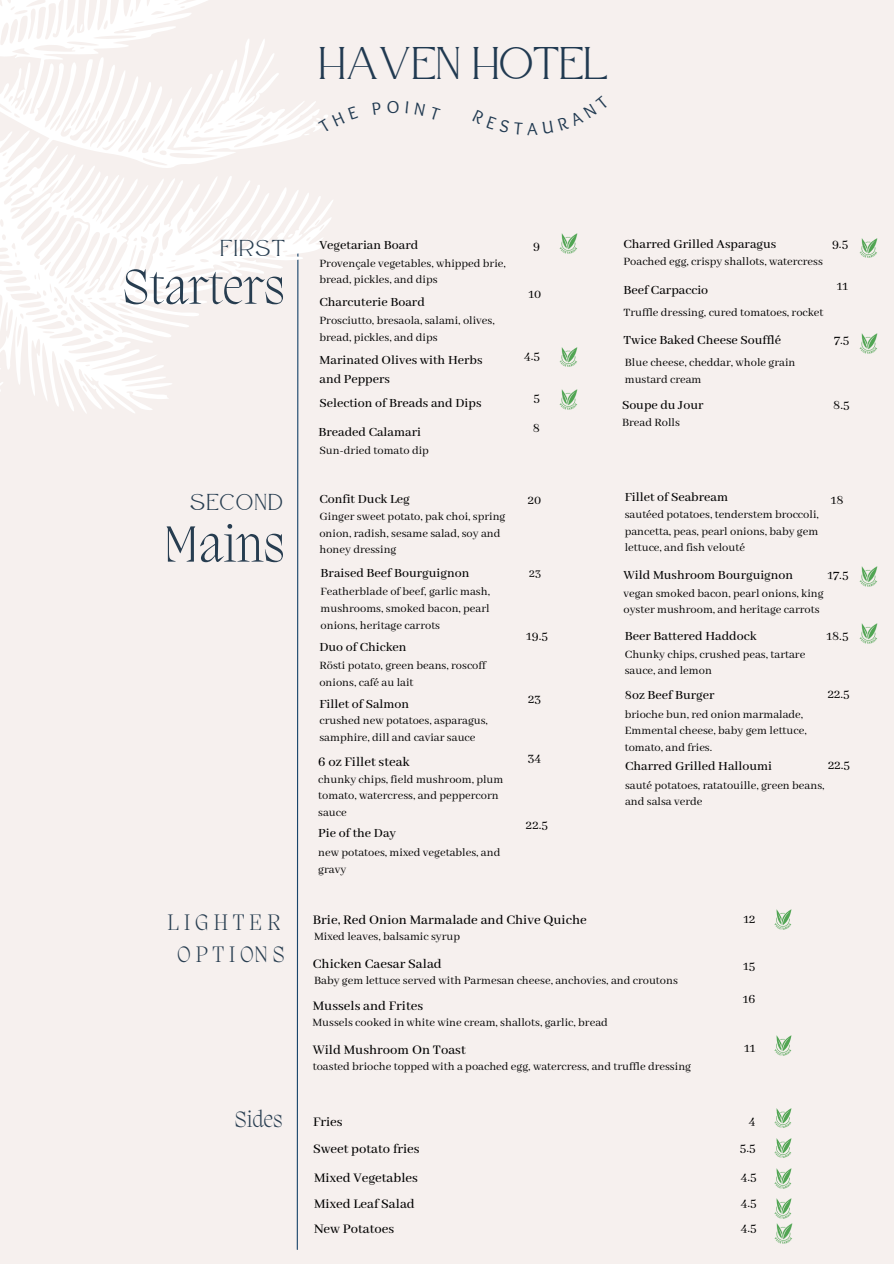
<style>
.page{position:relative;width:894px;height:1264px;background:#fff}
.page>*{position:absolute;margin:0;border:0;box-sizing:border-box;transform-origin:0 0}
.t1{font:200 52.2px "Migra";color:#273d50}
.t2{font:200 50.7px "Migra";color:#273d50}
.t3{font:45.75px "Atteron";color:#213a51}
.t4{font:200 22.95px/31.5px "Migra";letter-spacing:.2em;color:#273d50;text-align:center}
.t5{font:22.95px "Atteron";letter-spacing:.06em;color:#273d50}
.t6{font:17.85px "Sukar";color:#213a51}
.t7{font:500 14.55px/25.8px "Abhaya Libre";color:#000}
.t8{font:500 13.95px/18.6px "Abhaya Libre";color:#000}
.t9{font:13.95px/25.8px "Abhaya Libre";color:#000}
.t10{font:12.75px "Abhaya Libre";color:#000}
.t11{font:12.45px/16.6px "Abhaya Libre";color:#000}
</style>
<div class="page">
<div style="left:0;top:0;width:893px;height:1263px;background:#f6f0ee"></div>
<svg style="left:296px;top:513px;width:3px;height:737px"></svg>
<svg style="left:0;top:0;width:333px;height:513px"></svg>
<img style="left:559px;top:233px;width:19px;height:21px">
<img style="left:559px;top:347px;width:19px;height:20px">
<img style="left:559px;top:389px;width:19px;height:21px">
<img style="left:859px;top:238px;width:19px;height:20px">
<img style="left:859px;top:333px;width:19px;height:21px">
<img style="left:859px;top:566px;width:19px;height:21px">
<img style="left:859px;top:623px;width:19px;height:21px">
<img style="left:774px;top:909px;width:18px;height:21px">
<img style="left:774px;top:1035px;width:18px;height:21px">
<img style="left:774px;top:1108px;width:18px;height:20px">
<img style="left:774px;top:1138px;width:18px;height:20px">
<img style="left:774px;top:1168px;width:18px;height:21px">
<img style="left:774px;top:1198px;width:18px;height:21px">
<img style="left:774px;top:1223px;width:19px;height:21px">
<svg style="left:318px;top:106px;width:15px;height:27px"></svg>
<p class="t3" style="left:318px;top:36px;width:291px">HAVEN HOTEL</p>
<p class="t6" style="left:386px;top:97px;width:14px">O</p>
<h6 class="t5" style="left:220px;top:234px;width:66px">FIRST</h6>
<p class="t8" style="left:319px;top:236px;width:100px">Vegetarian Board</p>
<p class="t2" style="left:122px;top:263px;width:164px">Starters</p>
<h6 class="t11" style="left:319px;top:255px;width:188px">Provençale vegetables, whipped brie, bread, pickles, and dips</h6>
<p class="t8" style="left:319px;top:293px;width:107px">Charcuterie Board</p>
<p class="t11" style="left:319px;top:313px;width:177px">Prosciutto, bresaola, salami, olives, bread, pickles, and dips</p>
<p class="t9" style="left:533px;top:233px;width:8px">9</p>
<p class="t9" style="left:528px;top:282px;width:14px">10</p>
<p class="t8" style="left:319px;top:351px;width:164px">Marinated Olives with Herbs and Peppers</p>
<h1 class="t9" style="left:524px;top:344px;width:17px">4.5</h1>
<h6 class="t9" style="left:533px;top:386px;width:8px">5</h6>
<p class="t8" style="left:319px;top:394px;width:163px">Selection of Breads and Dips</p>
<p class="t8" style="left:318px;top:423px;width:104px">Breaded Calamari</p>
<p class="t11" style="left:319px;top:443px;width:111px">Sun-dried tomato dip</p>
<h6 class="t9" style="left:532px;top:416px;width:9px">8</h6>
<h6 class="t8" style="left:623px;top:235px;width:154px">Charred Grilled Asparagus</h6>
<h6 class="t11" style="left:623px;top:254px;width:201px">Poached egg, crispy shallots, watercress</h6>
<p class="t8" style="left:623px;top:281px;width:86px">Beef Carpaccio</p>
<p class="t11" style="left:623px;top:304px;width:202px">Truffle dressing, cured tomatoes, rocket</p>
<h3 class="t8" style="left:623px;top:331px;width:159px">Twice Baked Cheese Soufflé</h3>
<h6 class="t11" style="left:624px;top:354px;width:172px">Blue cheese, cheddar, whole grain mustard cream</h6>
<h6 class="t8" style="left:621px;top:396px;width:83px">Soupe du Jour</h6>
<p class="t11" style="left:621px;top:415px;width:59px">Bread Rolls</p>
<p class="t9" style="left:831px;top:231px;width:18px">9.5</p>
<p class="t9" style="left:836px;top:274px;width:13px">11</p>
<p class="t9" style="left:833px;top:327px;width:17px">7.5</p>
<p class="t9" style="left:832px;top:393px;width:18px">8.5</p>
<p class="t5" style="left:190px;top:488px;width:94px">SECOND</p>
<p class="t1" style="left:163px;top:519px;width:123px">Mains</p>
<h6 class="t4" style="left:167px;top:908px;width:119px">LIGHTER<br>OPTIONS</h6>
<p class="t8" style="left:319px;top:490px;width:92px">Confit Duck Leg</p>
<p class="t9" style="left:527px;top:487px;width:15px">20</p>
<p class="t8" style="left:624px;top:488px;width:105px">Fillet of Seabream</p>
<p class="t9" style="left:830px;top:487px;width:14px">18</p>
<p class="t11" style="left:319px;top:509px;width:187px">Ginger sweet potato, pak choi, spring onion, radish, sesame salad, soy and honey dressing</p>
<p class="t11" style="left:624px;top:506px;width:195px;text-align:justify">sautéed potatoes, tenderstem broccoli, pancetta, peas, pearl onions, baby gem lettuce, and fish velouté</p>
<h6 class="t11" style="left:623px;top:585px;width:202px">vegan smoked bacon, pearl onions, king oyster mushroom, and heritage carrots</h6>
<p class="t8" style="left:320px;top:564px;width:150px">Braised Beef Bourguignon</p>
<h6 class="t11" style="left:320px;top:584px;width:171px;text-align:justify">Featherblade of beef, garlic mash, mushrooms, smoked bacon, pearl onions, heritage carrots</h6>
<p class="t10" style="left:529px;top:566px;width:13px">23</p>
<h6 class="t8" style="left:623px;top:566px;width:171px">Wild Mushroom Bourguignon</h6>
<h3 class="t9" style="left:827px;top:562px;width:22px;rotate:1deg">17.5</h3>
<h6 class="t9" style="left:826px;top:623px;width:24px">18.5</h6>
<p class="t8" style="left:624px;top:627px;width:133px">Beer Battered Haddock</p>
<p class="t9" style="left:526px;top:624px;width:23px">19.5</p>
<h6 class="t8" style="left:319px;top:637px;width:89px">Duo of Chicken</h6>
<p class="t11" style="left:319px;top:658px;width:168px">Rösti potato, green beans, roscoff onions, café au lait</p>
<h6 class="t11" style="left:624px;top:646px;width:182px">Chunky chips, crushed peas, tartare sauce, and lemon</h6>
<p class="t8" style="left:319px;top:694px;width:91px">Fillet of Salmon</p>
<h6 class="t9" style="left:528px;top:687px;width:15px">23</h6>
<p class="t11" style="left:319px;top:713px;width:170px">crushed new potatoes, asparagus, samphire, dill and caviar sauce</p>
<p class="t7" style="left:318px;top:749px;width:93px">6 oz Fillet steak</p>
<h6 class="t11" style="left:318px;top:771px;width:187px">chunky chips, field mushroom, plum tomato, watercress, and peppercorn sauce</h6>
<p class="t8" style="left:318px;top:824px;width:79px">Pie of the Day</p>
<p class="t11" style="left:318px;top:844px;width:183px">new potatoes, mixed vegetables, and gravy</p>
<p class="t9" style="left:527px;top:746px;width:15px">34</p>
<p class="t9" style="left:526px;top:812px;width:23px">22.5</p>
<p class="t7" style="left:313px;top:907px;width:275px">Brie, Red Onion Marmalade and Chive Quiche</p>
<p class="t11" style="left:314px;top:928px;width:148px">Mixed leaves, balsamic syrup</p>
<p class="t7" style="left:313px;top:951px;width:130px">Chicken Caesar Salad</p>
<h6 class="t8" style="left:624px;top:686px;width:91px">8oz Beef Burger</h6>
<p class="t11" style="left:624px;top:706px;width:183px">brioche bun, red onion marmalade,<br>Emmental cheese, baby gem lettuce, tomato, and fries.</p>
<p class="t9" style="left:827px;top:681px;width:23px">22.5</p>
<h4 class="t9" style="left:827px;top:752px;width:23px">22.5</h4>
<p class="t8" style="left:625px;top:757px;width:149px">Charred Grilled Halloumi</p>
<p class="t11" style="left:625px;top:777px;width:201px">sauté potatoes, ratatouille, green beans, and salsa verde</p>
<p class="t9" style="left:743px;top:906px;width:14px">12</p>
<p class="t9" style="left:743px;top:953px;width:14px">15</p>
<p class="t11" style="left:314px;top:972px;width:365px">Baby gem lettuce served with Parmesan cheese, anchovies, and croutons</p>
<h6 class="t11" style="left:312px;top:1014px;width:297px">Mussels cooked in white wine cream, shallots, garlic, bread</h6>
<p class="t11" style="left:313px;top:1058px;width:379px">toasted brioche topped with a poached egg, watercress, and truffle dressing</p>
<h6 class="t7" style="left:313px;top:993px;width:112px">Mussels and Frites</h6>
<p class="t7" style="left:313px;top:1036px;width:154px">Wild Mushroom On Toast</p>
<p class="t9" style="left:742px;top:986px;width:14px">16</p>
<h6 class="t9" style="left:743px;top:1036px;width:13px">11</h6>
<p class="t4" style="left:234px;top:1105px;width:50px">Sides</p>
<p class="t7" style="left:313px;top:1109px;width:31px">Fries</p>
<p class="t9" style="left:748px;top:1108px;width:8px">4</p>
<p class="t7" style="left:313px;top:1136px;width:108px">Sweet potato fries</p>
<p class="t9" style="left:739px;top:1135px;width:17px">5.5</p>
<p class="t7" style="left:314px;top:1165px;width:105px">Mixed Vegetables</p>
<p class="t9" style="left:740px;top:1164px;width:17px">4.5</p>
<p class="t7" style="left:314px;top:1191px;width:102px">Mixed Leaf Salad<br>New Potatoes</p>
<p class="t9" style="left:740px;top:1190px;width:17px">4.5<br>4.5</p>
</div>
